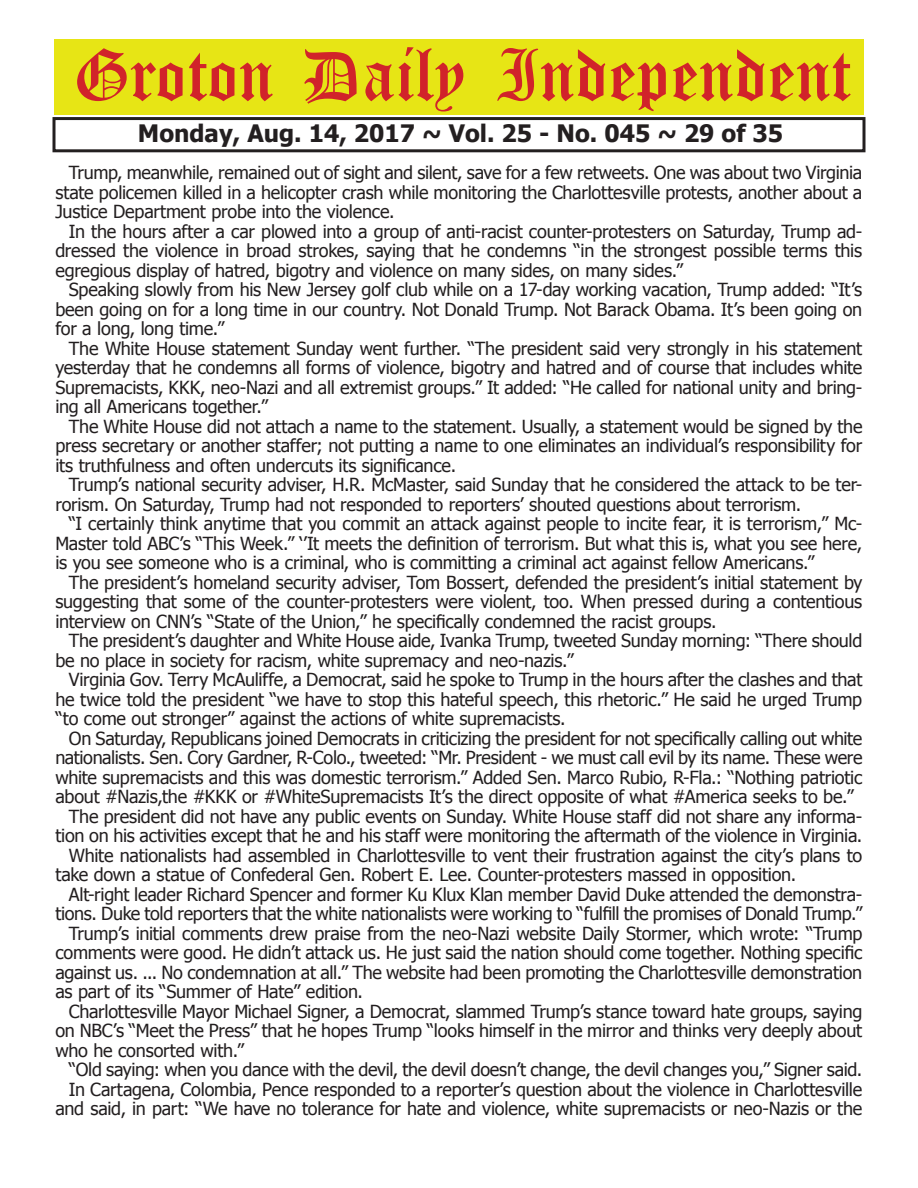
<style>
.page{position:relative;width:918px;height:1188px;background:#fff}
.page>*{position:absolute;margin:0;border:0;box-sizing:border-box;transform-origin:0 0}
.t1{font:54px "Old English Five";color:#d1232a}
.t2{font:700 24px "Tahoma";color:#231f20}
.t3{font:18px/19.5px "Tahoma";letter-spacing:-.015em;color:#231f20;text-align:justify}
</style>
<div class="page">
<div style="left:52px;top:117px;width:814px;height:35px;border:3px solid #231f20"></div>
<div style="left:54px;top:40px;width:810px;height:75px;background:#e7e515"></div>
<h1 class="t1" style="left:73px;top:50px;width:779px">Groton Daily Independent</h1>
<h2 class="t2" style="left:138px;top:116px;width:647px">Monday, Aug. 14, 2017 ~ Vol. 25 - No. 045 ~ 29 of 35</h2>
<p class="t3" style="left:55px;top:162px;width:809px;text-indent:14px">Trump, meanwhile, remained out of sight and silent, save for a few retweets. One was about two Virginia state policemen killed in a helicopter crash while monitoring the Charlottesville protests, another about a Justice Department probe into the violence.</p>
<p class="t3" style="left:55px;top:221px;width:809px;text-indent:14px">In the hours after a car plowed into a group of anti-racist counter-protesters on Saturday, Trump ad&shy;dressed the violence in broad strokes, saying that he condemns “in the strongest possible terms this egregious display of hatred, bigotry and violence on many sides, on many sides.”</p>
<p class="t3" style="left:55px;top:279px;width:808px;text-indent:14px">Speaking slowly from his New Jersey golf club while on a 17-day working vacation, Trump added: “It’s been going on for a long time in our country. Not Donald Trump. Not Barack Obama. It’s been going on for a long, long time.”</p>
<p class="t3" style="left:55px;top:338px;width:809px;text-indent:14px">The White House statement Sunday went further. “The president said very strongly in his statement yesterday that he condemns all forms of violence, bigotry and hatred and of course that includes white Supremacists, KKK, neo-Nazi and all extremist groups.” It added: “He called for national unity and bring&shy;ing all Americans together.”</p>
<p class="t3" style="left:55px;top:416px;width:809px;text-indent:14px">The White House did not attach a name to the statement. Usually, a statement would be signed by the press secretary or another staffer; not putting a name to one eliminates an individual’s responsibility for its truthfulness and often undercuts its significance.</p>
<p class="t3" style="left:55px;top:474px;width:809px;text-indent:14px">Trump’s national security adviser, H.R. McMaster, said Sunday that he considered the attack to be ter&shy;rorism. On Saturday, Trump had not responded to reporters’ shouted questions about terrorism.</p>
<p class="t3" style="left:55px;top:513px;width:809px;text-indent:14px">“I certainly think anytime that you commit an attack against people to incite fear, it is terrorism,” Mc-Master told ABC’s “This Week.” ‘’It meets the definition of terrorism. But what this is, what you see here, is you see someone who is a criminal, who is committing a criminal act against fellow Americans.”</p>
<p class="t3" style="left:55px;top:572px;width:809px;text-indent:14px">The president’s homeland security adviser, Tom Bossert, defended the president’s initial statement by suggesting that some of the counter-protesters were violent, too. When pressed during a contentious interview on CNN’s “State of the Union,” he specifically condemned the racist groups.</p>
<p class="t3" style="left:55px;top:630px;width:808px;text-indent:14px">The president’s daughter and White House aide, Ivanka Trump, tweeted Sunday morning: “There should be no place in society for racism, white supremacy and neo-nazis.”</p>
<p class="t3" style="left:55px;top:669px;width:809px;text-indent:14px">Virginia Gov. Terry McAuliffe, a Democrat, said he spoke to Trump in the hours after the clashes and that he twice told the president “we have to stop this hateful speech, this rhetoric.” He said he urged Trump “to come out stronger” against the actions of white supremacists.</p>
<p class="t3" style="left:69px;top:728px;width:795px">On Saturday, Republicans joined Democrats in criticizing the president for not specifically calling out white</p>
<p class="t3" style="left:55px;top:747px;width:809px">nationalists. Sen. Cory Gardner, R-Colo., tweeted: “Mr. President - we must call evil by its name. These were</p>
<p class="t3" style="left:55px;top:766px;width:809px">white supremacists and this was domestic terrorism.” Added Sen. Marco Rubio, R-Fla.: “Nothing patriotic</p>
<p class="t3" style="left:55px;top:786px;width:800px">about #Nazis,the #KKK or #WhiteSupremacists It’s the direct opposite of what #America seeks to be.”</p>
<p class="t3" style="left:69px;top:805px;width:795px">The president did not have any public events on Sunday. White House staff did not share any informa-</p>
<p class="t3" style="left:55px;top:825px;width:809px">tion on his activities except that he and his staff were monitoring the aftermath of the violence in Virginia.</p>
<p class="t3" style="left:69px;top:844px;width:795px">White nationalists had assembled in Charlottesville to vent their frustration against the city’s plans to</p>
<p class="t3" style="left:55px;top:864px;width:742px">take down a statue of Confederal Gen. Robert E. Lee. Counter-protesters massed in opposition.</p>
<p class="t3" style="left:69px;top:883px;width:795px">Alt-right leader Richard Spencer and former Ku Klux Klan member David Duke attended the demonstra-</p>
<p class="t3" style="left:55px;top:903px;width:808px">tions. Duke told reporters that the white nationalists were working to “fulfill the promises of Donald Trump.”</p>
<p class="t3" style="left:69px;top:922px;width:795px">Trump’s initial comments drew praise from the neo-Nazi website Daily Stormer, which wrote: “Trump</p>
<p class="t3" style="left:55px;top:942px;width:809px">comments were good. He didn’t attack us. He just said the nation should come together. Nothing specific</p>
<p class="t3" style="left:55px;top:961px;width:808px">against us. ... No condemnation at all.” The website had been promoting the Charlottesville demonstration</p>
<p class="t3" style="left:55px;top:981px;width:309px">as part of its “Summer of Hate” edition.</p>
<p class="t3" style="left:69px;top:1000px;width:795px">Charlottesville Mayor Michael Signer, a Democrat, slammed Trump’s stance toward hate groups, saying</p>
<p class="t3" style="left:55px;top:1020px;width:808px">on NBC’s “Meet the Press” that he hopes Trump “looks himself in the mirror and thinks very deeply about</p>
<p class="t3" style="left:55px;top:1039px;width:190px">who he consorted with.”</p>
<p class="t3" style="left:69px;top:1059px;width:795px">“Old saying: when you dance with the devil, the devil doesn’t change, the devil changes you,” Signer said.</p>
<p class="t3" style="left:69px;top:1078px;width:795px">In Cartagena, Colombia, Pence responded to a reporter’s question about the violence in Charlottesville</p>
<p class="t3" style="left:55px;top:1098px;width:809px">and said, in part: “We have no tolerance for hate and violence, white supremacists or neo-Nazis or the</p>
</div>
